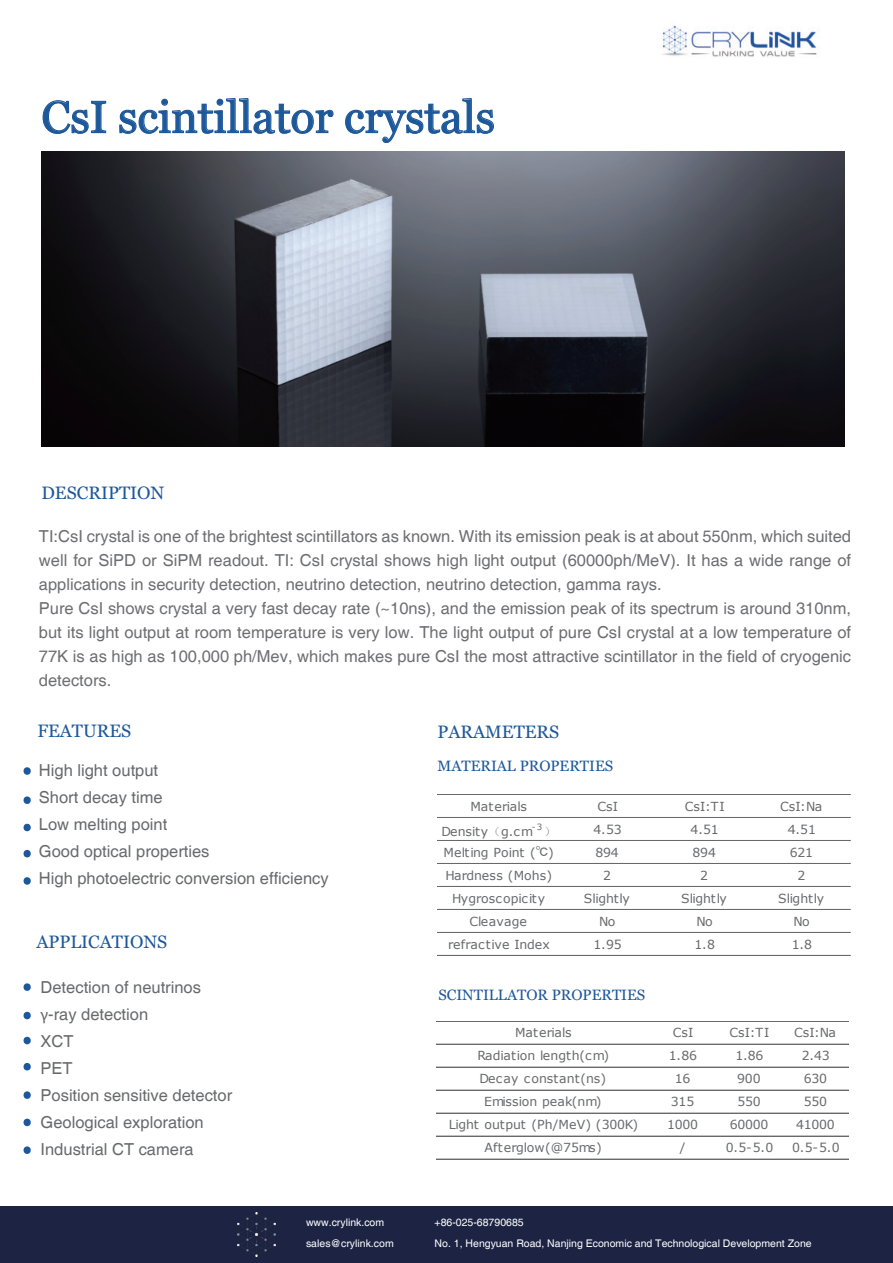
<style>
.page{position:relative;width:893px;height:1263px;background:#fff}
.page>*{position:absolute;margin:0;border:0;box-sizing:border-box;transform-origin:0 0}
.t1{font:45px "Georgia";color:#1d589a}
.t2{font:18px "Georgia";color:#1d589a}
.t3{font:16.5px/24px "Helvetica";color:#6d6e71}
.t4{font:16.5px/27px "Helvetica";color:#67696b}
.t5{font:15px "Georgia";color:#1d589a}
.t6{font:12.45px "Verdana";letter-spacing:-.01em;color:#67696b}
.t7{font:12.45px "Verdana";letter-spacing:.015em;color:#67696b}
.t8{font:12.45px "Verdana";letter-spacing:.01em;color:#67696b}
.t9{font:12.45px "Sim Sun";color:#67696b}
.t10{font:10.5px/21px "Helvetica";color:#fff}
.t11{font:8.55px "Verdana";color:#67696b}
.s1{font-family:"Myriad Pro"}
.s2{font-family:"Sim Sun"}
.s3{font-family:"MS P Gothic"}
</style>
<div class="page">
<img style="left:662px;top:25px;width:155px;height:32px">
<svg style="left:42px;top:100px;width:65px;height:34px"></svg>
<svg style="left:119px;top:98px;width:215px;height:36px"></svg>
<svg style="left:345px;top:98px;width:149px;height:45px"></svg>
<img style="left:41px;top:151px;width:803px;height:296px">
<svg style="left:23px;top:767px;width:8px;height:8px"></svg>
<svg style="left:23px;top:796px;width:8px;height:8px"></svg>
<svg style="left:23px;top:824px;width:8px;height:7px"></svg>
<svg style="left:23px;top:850px;width:8px;height:7px"></svg>
<svg style="left:23px;top:877px;width:8px;height:8px"></svg>
<svg style="left:23px;top:983px;width:8px;height:8px"></svg>
<svg style="left:23px;top:1012px;width:8px;height:7px"></svg>
<svg style="left:23px;top:1037px;width:8px;height:7px"></svg>
<svg style="left:23px;top:1063px;width:8px;height:7px"></svg>
<svg style="left:23px;top:1091px;width:8px;height:8px"></svg>
<svg style="left:23px;top:1119px;width:8px;height:7px"></svg>
<div style="left:0;top:1206px;width:893px;height:57px;background:#1d2443"></div>
<img style="left:237px;top:1213px;width:38px;height:43px">
<svg style="left:23px;top:1146px;width:8px;height:8px"></svg>
<hr style="left:438px;top:794px;width:412px;height:1px;background:#67696b">
<hr style="left:438px;top:817px;width:412px;height:1px;background:#67696b">
<hr style="left:438px;top:840px;width:412px;height:1px;background:#67696b">
<hr style="left:438px;top:863px;width:412px;height:1px;background:#67696b">
<hr style="left:438px;top:886px;width:412px;height:1px;background:#67696b">
<hr style="left:438px;top:909px;width:412px;height:1px;background:#67696b">
<hr style="left:438px;top:932px;width:412px;height:1px;background:#67696b">
<hr style="left:438px;top:955px;width:412px;height:1px;background:#67696b">
<hr style="left:436px;top:1021px;width:413px;height:1px;background:#67696b">
<hr style="left:436px;top:1044px;width:413px;height:1px;background:#67696b">
<hr style="left:436px;top:1067px;width:413px;height:1px;background:#67696b">
<hr style="left:436px;top:1090px;width:413px;height:1px;background:#67696b">
<hr style="left:436px;top:1113px;width:413px;height:1px;background:#67696b">
<hr style="left:436px;top:1136px;width:413px;height:1px;background:#67696b">
<hr style="left:436px;top:1159px;width:413px;height:1px;background:#67696b">
<h1 class="t1" style="left:41px;top:99px;width:455px">CsI scintillator crystals</h1>
<p class="t2" style="left:41px;top:486px;width:124px">DESCRIPTION</p>
<p class="t3" style="left:39px;top:525px;width:814px">TI:CsI crystal is one of the brightest scintillators as known. With its emission peak is at about 550nm, which suited well for SiPD or SiPM readout. TI: CsI crystal shows high light output (60000ph/MeV). It has a wide range of applications in security detection, neutrino detection, neutrino detection, gamma rays.<br>Pure CsI shows crystal a very fast decay rate (~10ns), and the emission peak of its spectrum is around 310nm, but its light output at room temperature is very low. The light output of pure CsI crystal at a low temperature of 77K is as high as 100,000 ph/Mev, which makes pure CsI the most attractive scintillator in the field of cryogenic detectors.</p>
<p class="t2" style="left:37px;top:723px;width:95px">FEATURES</p>
<p class="t4" style="left:39px;top:758px;width:291px">High light output<br>Short decay time<br>Low melting point<br>Good optical properties<br>High photoelectric conversion efficiency</p>
<p class="t2" style="left:36px;top:934px;width:133px">APPLICATIONS</p>
<p class="t4" style="left:41px;top:975px;width:193px">Detection of neutrinos <span class="s1">γ</span>-ray detection<br>XCT<br>PET<br>Position sensitive detector<br>Geological exploration<br>Industrial CT camera</p>
<p class="t2" style="left:437px;top:725px;width:123px">PARAMETERS</p>
<p class="t5" style="left:437px;top:760px;width:177px">MATERIAL PROPERTIES</p>
<p class="t8" style="left:470px;top:801px;width:58px">Materials</p>
<p class="t6" style="left:597px;top:801px;width:22px">CsI</p>
<p class="t6" style="left:685px;top:801px;width:41px">CsI:TI</p>
<p class="t6" style="left:780px;top:801px;width:44px">CsI:Na</p>
<p class="t7" style="left:441px;top:826px;width:93px">Density<span class="s2">（</span>g.cm</p>
<p class="t11" style="left:532px;top:823px;width:12px">-3</p>
<p class="t9" style="left:543px;top:825px;width:14px">）</p>
<p class="t6" style="left:593px;top:824px;width:30px">4.53</p>
<p class="t6" style="left:691px;top:824px;width:30px">4.51</p>
<p class="t6" style="left:788px;top:824px;width:30px">4.51</p>
<p class="t6" style="left:443px;top:847px;width:112px">Melting Point (<span class="s3">℃</span>)</p>
<p class="t6" style="left:595px;top:847px;width:25px">894</p>
<p class="t6" style="left:693px;top:847px;width:25px">894</p>
<p class="t6" style="left:790px;top:847px;width:25px">621</p>
<p class="t6" style="left:445px;top:870px;width:108px">Hardness (Mohs)</p>
<p class="t6" style="left:603px;top:870px;width:9px">2</p>
<p class="t6" style="left:700px;top:870px;width:9px">2</p>
<p class="t6" style="left:797px;top:870px;width:9px">2</p>
<p class="t8" style="left:452px;top:893px;width:94px">Hygroscopicity</p>
<p class="t6" style="left:584px;top:893px;width:47px">Slightly</p>
<p class="t6" style="left:681px;top:893px;width:47px">Slightly</p>
<p class="t6" style="left:778px;top:893px;width:47px">Slightly</p>
<p class="t7" style="left:469px;top:916px;width:59px">Cleavage</p>
<p class="t6" style="left:599px;top:916px;width:18px">No</p>
<p class="t6" style="left:696px;top:916px;width:18px">No</p>
<p class="t6" style="left:794px;top:916px;width:18px">No</p>
<p class="t7" style="left:448px;top:939px;width:103px">refractive Index</p>
<p class="t6" style="left:593px;top:939px;width:30px">1.95</p>
<p class="t6" style="left:694px;top:939px;width:22px">1.8</p>
<p class="t6" style="left:792px;top:939px;width:22px">1.8</p>
<p class="t5" style="left:438px;top:988px;width:208px">SCINTILLATOR PROPERTIES</p>
<p class="t8" style="left:515px;top:1028px;width:58px">Materials</p>
<p class="t6" style="left:673px;top:1028px;width:22px">CsI</p>
<p class="t6" style="left:729px;top:1028px;width:41px">CsI:TI</p>
<p class="t6" style="left:794px;top:1028px;width:44px">CsI:Na</p>
<p class="t6" style="left:477px;top:1051px;width:133px">Radiation length(cm)</p>
<p class="t6" style="left:669px;top:1051px;width:30px">1.86</p>
<p class="t6" style="left:735px;top:1051px;width:30px">1.86</p>
<p class="t6" style="left:802px;top:1051px;width:30px">2.43</p>
<p class="t7" style="left:479px;top:1074px;width:128px">Decay constant(ns)</p>
<p class="t6" style="left:675px;top:1074px;width:17px">16</p>
<p class="t6" style="left:737px;top:1074px;width:25px">900</p>
<p class="t6" style="left:804px;top:1074px;width:25px">630</p>
<p class="t6" style="left:484px;top:1097px;width:119px">Emission peak(nm)</p>
<p class="t6" style="left:671px;top:1097px;width:25px">315</p>
<p class="t6" style="left:737px;top:1097px;width:25px">550</p>
<p class="t6" style="left:804px;top:1097px;width:25px">550</p>
<p class="t6" style="left:449px;top:1120px;width:191px">Light output (Ph/MeV) (300K)</p>
<p class="t6" style="left:667px;top:1120px;width:33px">1000</p>
<p class="t6" style="left:730px;top:1120px;width:40px">60000</p>
<p class="t6" style="left:796px;top:1120px;width:40px">41000</p>
<p class="t6" style="left:484px;top:1143px;width:119px">Afterglow(@75ms)</p>
<p class="t6" style="left:680px;top:1143px;width:7px">/</p>
<p class="t6" style="left:726px;top:1143px;width:49px">0.5-5.0</p>
<p class="t6" style="left:792px;top:1143px;width:49px">0.5-5.0</p>
<p class="t10" style="left:306px;top:1213px;width:89px">www.crylink.com sales@crylink.com</p>
<p class="t10" style="left:435px;top:1213px;width:379px">+86-025-68790685<br>No. 1, Hengyuan Road, Nanjing Economic and Technological Development Zone</p>
</div>
